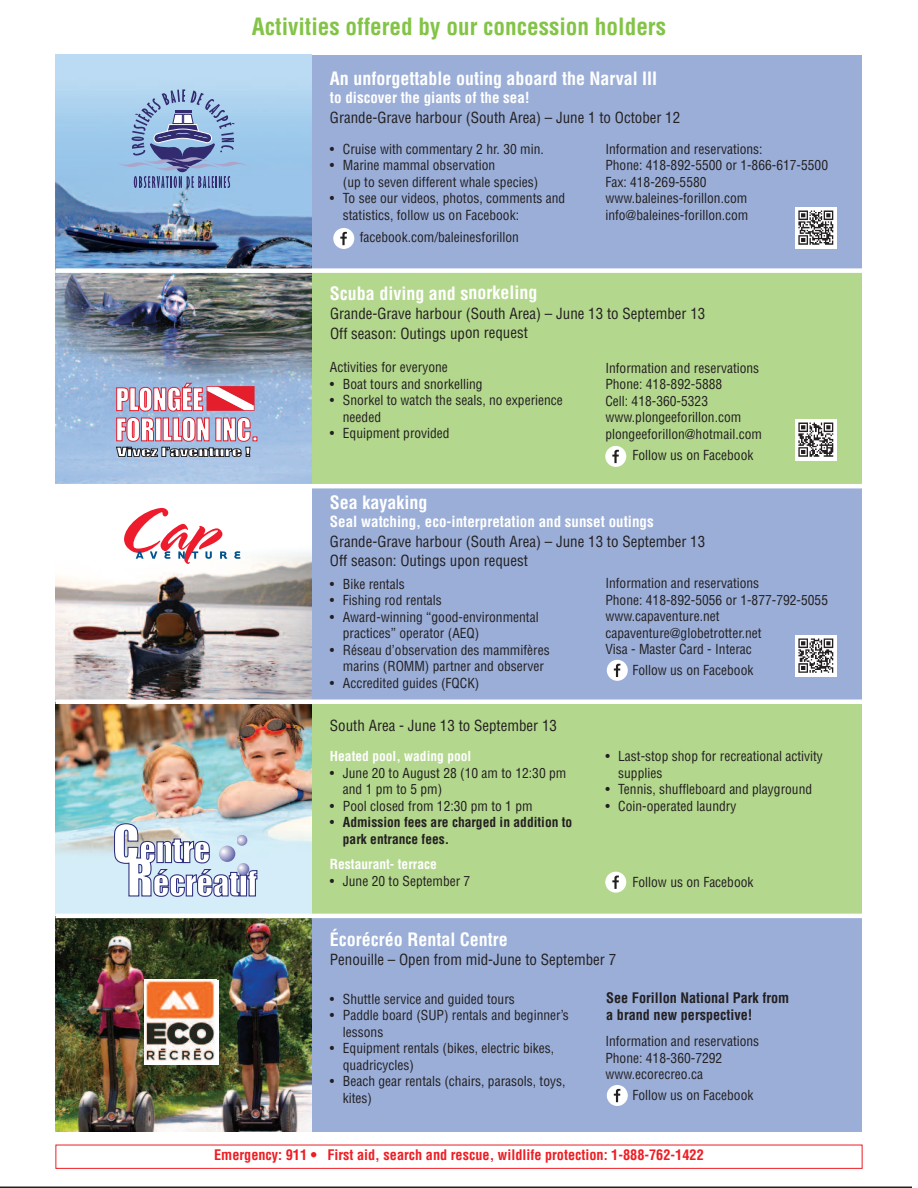
<style>
.page{position:relative;width:918px;height:1188px;background:#fff}
.page>*{position:absolute;margin:0;border:0;box-sizing:border-box;transform-origin:0 0}
.t1{font:700 condensed 23.25px "Helvetica LT Std";color:#83c447}
.t2{font:700 condensed 18px "Helvetica LT Std";color:#fff}
.t3{font:condensed 15px/19.6px "Helvetica LT Std";color:#231f20}
.t4{font:700 condensed 15px "Helvetica LT Std";color:#fff}
.t5{font:700 condensed 14.25px "Helvetica LT Std";color:#ee1d23}
.t6{font:700 condensed 14.25px/17.4px "Helvetica LT Std";color:#231f20}
.t7{font:condensed 13.5px/16.5px "Helvetica LT Std";color:#231f20}
.t8{font:700 condensed 13.5px/16.5px "Helvetica LT Std";color:#231f20}
.t9{font:700 condensed 13.5px "Helvetica LT Std";color:#fff}
.s1{font-weight:400}
</style>
<div class="page">
<div style="left:56px;top:55px;width:806px;height:216px;background:#9aaed8"></div>
<div style="left:56px;top:486px;width:806px;height:216px;background:#9aaed8"></div>
<div style="left:56px;top:916px;width:806px;height:216px;background:#9aaed8"></div>
<div style="left:56px;top:270px;width:806px;height:216px;background:#b3d78d"></div>
<div style="left:56px;top:700px;width:806px;height:216px;background:#b3d78d"></div>
<img style="left:55px;top:481px;width:257px;height:651px">
<img style="left:56px;top:704px;width:256px;height:210px">
<img style="left:56px;top:488px;width:256px;height:212px">
<hr style="left:0;top:1187px;width:912px;height:1px;background:#231f20">
<div style="left:333px;top:228px;width:21px;height:21px;background:#fff;border-radius:50%"></div>
<svg style="left:340px;top:232px;width:7px;height:13px"></svg>
<svg style="left:124px;top:508px;width:103px;height:56px;background:#f1c0c7"></svg>
<svg style="left:234px;top:551px;width:6px;height:8px"></svg>
<img style="left:56px;top:55px;width:256px;height:213px">
<svg style="left:115px;top:89px;width:135px;height:99px;background:#8eabd2"></svg>
<img style="left:796px;top:207px;width:41px;height:41px">
<img style="left:56px;top:273px;width:256px;height:211px">
<svg style="left:116px;top:383px;width:141px;height:74px;background:#c7a6b7"></svg>
<div style="left:605px;top:446px;width:21px;height:21px;background:#fff;border-radius:50%"></div>
<svg style="left:612px;top:450px;width:7px;height:13px"></svg>
<img style="left:796px;top:420px;width:41px;height:41px">
<img style="left:796px;top:636px;width:41px;height:41px">
<div style="left:607px;top:660px;width:21px;height:21px;background:#fff;border-radius:50%"></div>
<svg style="left:614px;top:664px;width:6px;height:13px"></svg>
<svg style="left:114px;top:823px;width:143px;height:74px;background:#c6d1e1"></svg>
<div style="left:607px;top:1085px;width:21px;height:21px;background:#fff;border-radius:50%"></div>
<svg style="left:614px;top:1089px;width:6px;height:13px"></svg>
<div style="left:56px;top:268px;width:820px;height:5px;background:#fff"></div>
<hr style="left:45px;top:484px;width:817px;height:4px;background:#fff">
<hr style="left:56px;top:700px;width:825px;height:4px;background:#fff">
<hr style="left:56px;top:914px;width:825px;height:4px;background:#fff">
<div style="left:144px;top:980px;width:74px;height:84px;background:#fff"></div>
<img style="left:145px;top:980px;width:70px;height:81px">
<div style="left:605px;top:872px;width:21px;height:21px;background:#fff;border-radius:50%"></div>
<svg style="left:612px;top:876px;width:7px;height:13px"></svg>
<div style="left:56px;top:1145px;width:807px;height:24px;border:1px solid #ee1d23"></div>
<h1 class="t1" style="left:252px;top:17px;width:416px">Activities offered by our concession holders</h1>
<h2 class="t2" style="left:330px;top:72px;width:329px">An unforgettable outing aboard the Narval III</h2>
<p class="t4" style="left:330px;top:92px;width:201px">to discover the giants of the sea!</p>
<p class="t3" style="left:330px;top:109px;width:352px">Grande-Grave harbour (South Area) – June 1 to October 12</p>
<p class="t7" style="left:330px;top:142px;width:215px">• Cruise with commentary 2 hr. 30 min.</p>
<p class="t7" style="left:343px;top:158px;width:197px;text-indent:-13px">• Marine mammal observation<br>(up to seven different whale species)</p>
<p class="t7" style="left:343px;top:191px;width:224px;text-indent:-13px">• To see our videos, photos, comments and statistics, follow us on Facebook:</p>
<p class="t7" style="left:360px;top:230px;width:161px">facebook.com/baleinesforillon</p>
<p class="t7" style="left:605px;top:142px;width:224px">Information and reservations:<br>Phone: 418-892-5500 or 1-866-617-5500<br>Fax: 418-269-5580 www.baleines-forillon.com info@baleines-forillon.com</p>
<h2 class="t2" style="left:330px;top:286px;width:209px">Scuba diving and snorkeling</h2>
<p class="t3" style="left:330px;top:305px;width:377px">Grande-Grave harbour (South Area) – June 13 to September 13<br>Off season: Outings upon request</p>
<p class="t7" style="left:330px;top:360px;width:119px">Activities for everyone</p>
<p class="t7" style="left:330px;top:376px;width:154px">• Boat tours and snorkelling</p>
<p class="t7" style="left:343px;top:393px;width:222px;text-indent:-13px">• Snorkel to watch the seals, no experience needed</p>
<p class="t7" style="left:330px;top:426px;width:121px">• Equipment provided</p>
<p class="t7" style="left:605px;top:361px;width:158px">Information and reservations<br>Phone: 418-892-5888<br>Cell: 418-360-5323 www.plongeeforillon.com plongeeforillon@hotmail.com</p>
<p class="t7" style="left:632px;top:448px;width:123px">Follow us on Facebook</p>
<h2 class="t2" style="left:330px;top:496px;width:99px">Sea kayaking</h2>
<p class="t4" style="left:330px;top:516px;width:325px">Seal watching, eco-interpretation and sunset outings</p>
<p class="t3" style="left:330px;top:533px;width:377px">Grande-Grave harbour (South Area) – June 13 to September 13<br>Off season: Outings upon request</p>
<p class="t7" style="left:330px;top:577px;width:76px">• Bike rentals</p>
<p class="t7" style="left:330px;top:593px;width:113px">• Fishing rod rentals</p>
<p class="t7" style="left:343px;top:610px;width:197px;text-indent:-13px">• Award-winning “good-environmental practices” operator (AEQ)</p>
<p class="t7" style="left:330px;top:643px;width:221px;text-align:center">• Réseau d’observation des mammifères marins (ROMM) partner and observer</p>
<p class="t7" style="left:330px;top:676px;width:151px">• Accredited guides (FQCK)</p>
<p class="t7" style="left:605px;top:576px;width:224px">Information and reservations<br>Phone: 418-892-5056 or 1-877-792-5055 www.capaventure.net capaventure@globetrotter.net<br>Visa - Master Card - Interac</p>
<p class="t7" style="left:632px;top:663px;width:123px">Follow us on Facebook</p>
<p class="t3" style="left:330px;top:717px;width:229px">South Area - June 13 to September 13</p>
<p class="t9" style="left:330px;top:751px;width:143px">Heated pool, wading pool</p>
<p class="t7" style="left:343px;top:765px;width:225px;text-indent:-13px">• June 20 to August 28 (10 am to 12:30 pm and 1 pm to 5 pm)</p>
<p class="t7" style="left:330px;top:798px;width:204px">• Pool closed from 12:30 pm to 1 pm</p>
<p class="t8" style="left:343px;top:815px;width:231px;text-indent:-13px"><span class="s1">•</span> Admission fees are charged in addition to park entrance fees.</p>
<p class="t9" style="left:330px;top:859px;width:108px">Restaurant- terrace</p>
<p class="t7" style="left:330px;top:873px;width:142px">• June 20 to September 7</p>
<p class="t7" style="left:618px;top:749px;width:206px;text-indent:-13px">• Last-stop shop for recreational activity supplies</p>
<p class="t7" style="left:605px;top:782px;width:208px">• Tennis, shuffleboard and playground</p>
<p class="t7" style="left:605px;top:798px;width:133px">• Coin-operated laundry</p>
<p class="t7" style="left:632px;top:874px;width:123px">Follow us on Facebook</p>
<h2 class="t2" style="left:330px;top:932px;width:179px">Écorécréo Rental Centre</h2>
<p class="t3" style="left:330px;top:951px;width:288px">Penouille – Open from mid-June to September 7</p>
<p class="t7" style="left:330px;top:992px;width:186px">• Shuttle service and guided tours</p>
<p class="t7" style="left:343px;top:1008px;width:228px;text-indent:-13px">• Paddle board (SUP) rentals and beginner’s lessons</p>
<p class="t7" style="left:343px;top:1041px;width:213px;text-indent:-13px">• Equipment rentals (bikes, electric bikes, quadricycles)</p>
<p class="t7" style="left:343px;top:1074px;width:224px;text-indent:-13px">• Beach gear rentals (chairs, parasols, toys, kites)</p>
<p class="t6" style="left:606px;top:990px;width:185px">See Forillon National Park from a brand new perspective!</p>
<p class="t7" style="left:605px;top:1034px;width:155px">Information and reservations<br>Phone: 418-360-7292 www.ecorecreo.ca</p>
<p class="t7" style="left:632px;top:1088px;width:123px">Follow us on Facebook</p>
<p class="t5" style="left:214px;top:1149px;width:491px">Emergency: 911 • First aid, search and rescue, wildlife protection: 1-888-762-1422</p>
</div>
